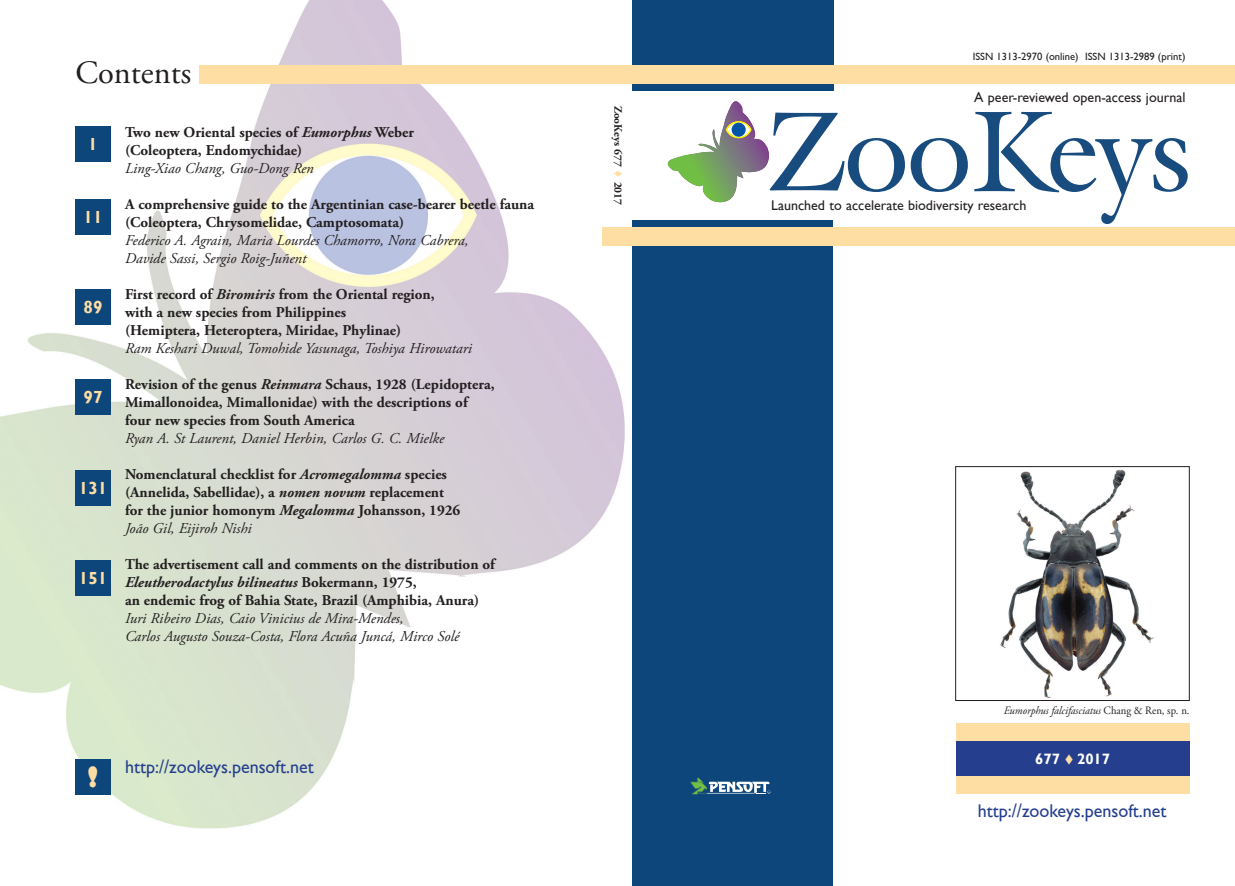
<style>
.page{position:relative;width:1235px;height:886px;background:#fff}
.page>*{position:absolute;margin:0;border:0;box-sizing:border-box;transform-origin:0 0}
.t1{font:32.5px "Adobe Garamond Pro";color:#231f20}
.t2{font:800 27.12px "Gill Sans";color:#ffdea4}
.t3{font:18.38px "Gill Sans";color:#253f8e}
.t4{font:700 17.5px "Gill Sans";color:#ffdea4}
.t5{font:700 15px/18px "Adobe Garamond Pro";color:#231f20}
.t6{font:italic 15px/18px "Adobe Garamond Pro";color:#231f20}
.t7{font:700 15px "Gill Sans";color:#fff}
.t8{font:14px "Gill Sans";color:#231f20}
.t9{font:italic 11.25px "Adobe Garamond Pro";color:#231f20;scale:.95 1}
.t10{font:700 11.25px "Adobe Garamond Pro";color:#231f20}
.t11{font:10.62px "Gill Sans";color:#231f20}
.s1{font-style:italic}
.s2{font-weight:400;font-style:italic}
.s3{color:#ffdea4}
.s4{font-style:normal}
</style>
<div class="page">
<img style="left:0;top:0;width:648px;height:829px">
<div style="left:632px;top:221px;width:200px;height:665px;background:#0d467b"></div>
<div style="left:632px;top:0;width:201px;height:91px;background:#0d467b"></div>
<svg style="left:690px;top:777px;width:80px;height:17px"></svg>
<div style="left:602px;top:228px;width:632px;height:18px;background:#ffdea4"></div>
<svg style="left:668px;top:101px;width:299px;height:102px"></svg>
<svg style="left:974px;top:112px;width:213px;height:112px"></svg>
<img style="left:1000px;top:469px;width:154px;height:229px">
<div style="left:955px;top:466px;width:234px;height:235px;border:1px solid #231f20"></div>
<div style="left:75px;top:759px;width:36px;height:35px;background:#0d467b"></div>
<div style="left:75px;top:126px;width:36px;height:36px;background:#0d467b"></div>
<div style="left:75px;top:199px;width:36px;height:35px;background:#0d467b"></div>
<div style="left:75px;top:289px;width:36px;height:36px;background:#0d467b"></div>
<div style="left:75px;top:379px;width:36px;height:35px;background:#0d467b"></div>
<div style="left:75px;top:470px;width:36px;height:35px;background:#0d467b"></div>
<div style="left:75px;top:560px;width:36px;height:36px;background:#0d467b"></div>
<div style="left:955px;top:740px;width:234px;height:36px;background:#253f8e"></div>
<div style="left:955px;top:723px;width:234px;height:17px;background:#ffdea4"></div>
<div style="left:955px;top:776px;width:234px;height:18px;background:#ffdea4"></div>
<div style="left:200px;top:65px;width:1034px;height:19px;background:#ffdea4"></div>
<h1 class="t1" style="left:75px;top:53px;width:117px">Contents</h1>
<p class="t4" style="left:88px;top:134px;width:11px">1</p>
<p class="t4" style="left:84px;top:206px;width:20px">11</p>
<p class="t4" style="left:84px;top:297px;width:20px">89</p>
<p class="t4" style="left:84px;top:386px;width:20px">97</p>
<p class="t4" style="left:79px;top:477px;width:30px">131</p>
<p class="t4" style="left:79px;top:568px;width:30px">151</p>
<p class="t5" style="left:125px;top:123px;width:290px">Two new Oriental species of <span class="s1">Eumorphus</span> Weber (Coleoptera, Endomychidae)</p>
<p class="t6" style="left:125px;top:159px;width:190px">Ling-Xiao Chang, Guo-Dong Ren</p>
<p class="t5" style="left:125px;top:195px;width:410px">A comprehensive guide to the Argentinian case-bearer beetle fauna (Coleoptera, Chrysomelidae, Camptosomata)</p>
<p class="t6" style="left:125px;top:231px;width:345px">Federico A. Agrain, Maria Lourdes Chamorro, Nora Cabrera,<br>Davide Sassi, Sergio Roig-Juñent</p>
<p class="t5" style="left:125px;top:285px;width:311px">First record of <span class="s1">Biromiris</span> from the Oriental region, with a new species from Philippines<br>(Hemiptera, Heteroptera, Miridae, Phylinae)</p>
<p class="t6" style="left:125px;top:339px;width:348px">Ram Keshari Duwal, Tomohide Yasunaga, Toshiya Hirowatari</p>
<p class="t5" style="left:125px;top:375px;width:371px">Revision of the genus <span class="s1">Reinmara</span> Schaus, 1928 (Lepidoptera,<br>Mimallonoidea, Mimallonidae) with the descriptions of four new species from South America</p>
<p class="t6" style="left:125px;top:429px;width:321px">Ryan A. St Laurent, Daniel Herbin, Carlos G. C. Mielke</p>
<p class="t5" style="left:125px;top:465px;width:337px">Nomenclatural checklist for <span class="s1">Acromegalomma</span> species (Annelida, Sabellidae), a <span class="s1">nomen novum</span> replacement for the junior homonym <span class="s1">Megalomma</span> Johansson, 1926<br><span class="s2">João Gil, Eijiroh Nishi</span></p>
<p class="t5" style="left:125px;top:555px;width:371px">The advertisement call and comments on the distribution of<br><span class="s1">Eleutherodactylus bilineatus</span> Bokermann, 1975,<br>an endemic frog of Bahia State, Brazil (Amphibia, Anura)</p>
<p class="t6" style="left:125px;top:609px;width:336px">Iuri Ribeiro Dias, Caio Vinicius de Mira-Mendes,<br>Carlos Augusto Souza-Costa, Flora Acuña Juncá, Mirco Solé</p>
<h2 class="t2" style="left:88px;top:760px;width:12px">!</h2>
<p class="t3" style="left:125px;top:756px;width:190px">http://zookeys.pensoft.net</p>
<p class="t10" style="left:624px;top:106px;width:101px;rotate:90deg">ZooKeys 677 <span class="s3">▼</span> 2017</p>
<p class="t11" style="left:972px;top:50px;width:214px">ISSN 1313-2970 (online) ISSN 1313-2989 (print)</p>
<p class="t8" style="left:974px;top:89px;width:213px">A peer-reviewed open-access journal</p>
<p class="t8" style="left:771px;top:197px;width:257px">Launched to accelerate biodiversity research</p>
<p class="t9" style="left:1003px;top:703px;width:197px">Eumorphus falcifasciatus <span class="s4">Chang &amp; Ren, sp. n.</span></p>
<p class="t7" style="left:1035px;top:749px;width:77px">677 <span class="s3">▼</span> 2017</p>
<p class="t3" style="left:977px;top:799px;width:190px">http://zookeys.pensoft.net</p>
</div>
